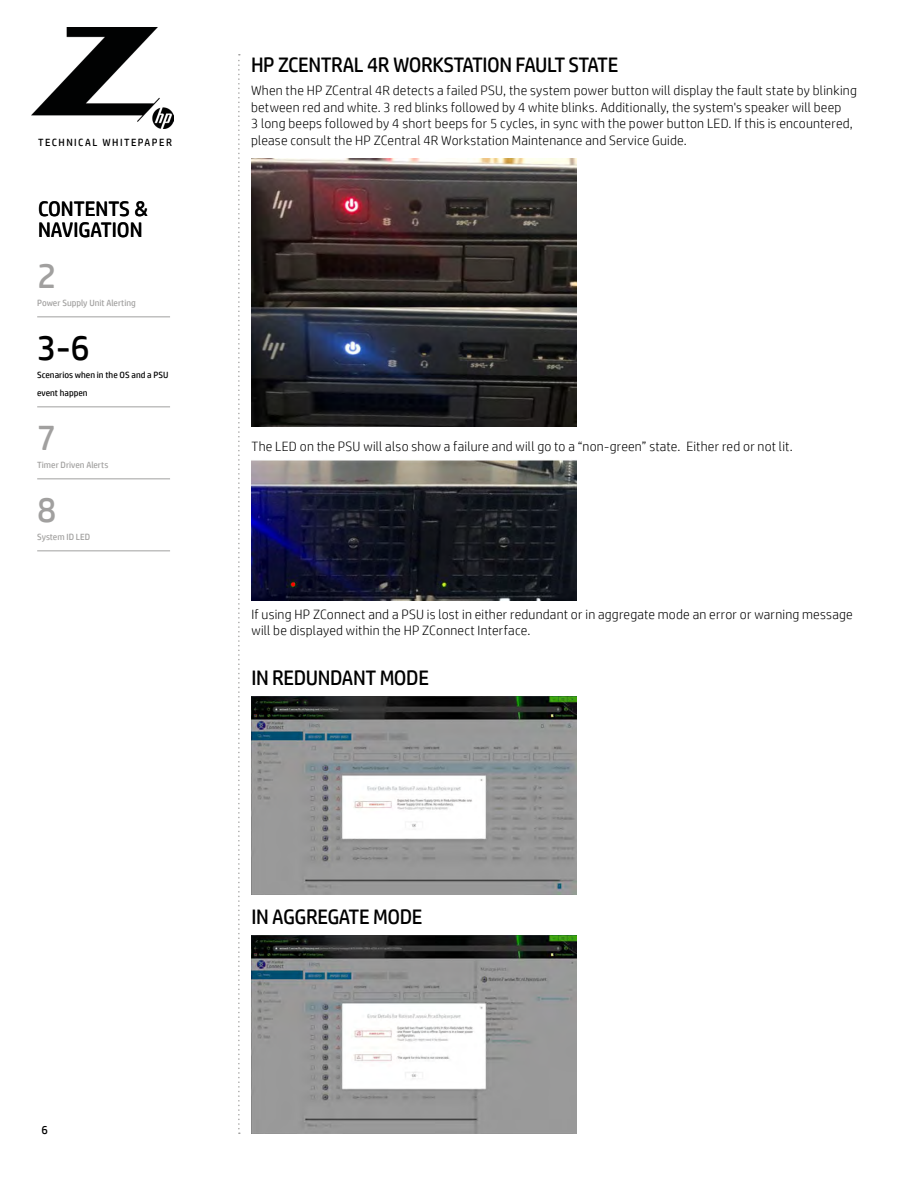
<style>
.page{position:relative;width:918px;height:1188px;background:#fff}
.page>*{position:absolute;margin:0;border:0;box-sizing:border-box;transform-origin:0 0}
.t1{font:36px "HP Simplified";color:#a1a09f}
.t2{font:36px "HP Simplified";color:#000}
.t3{font:21px "HP Simplified";letter-spacing:-.02em;color:#000}
.t4{font:21px/21px "HP Simplified";color:#000}
.t5{font:300 13.5px/16.5px "HP Simplified";letter-spacing:.015em;color:#000}
.t6{font:12px "HP Simplified";color:#000}
.t7{font:10.5px "HP Simplified";letter-spacing:.14em;color:#000}
.t8{font:9px "HP Simplified";color:#a1a09f}
.t9{font:9px/18px "HP Simplified";color:#000}
</style>
<div class="page">
<img style="left:32px;top:28px;width:141px;height:101px">
<svg style="left:238px;top:54px;width:2px;height:1080px"></svg>
<img style="left:252px;top:460px;width:325px;height:141px">
<img style="left:252px;top:697px;width:325px;height:198px">
<img style="left:252px;top:936px;width:325px;height:198px">
<img style="left:251px;top:159px;width:326px;height:267px">
<hr style="left:37px;top:317px;width:133px;height:1px;background:#a1a09f">
<hr style="left:37px;top:407px;width:133px;height:1px;background:#a1a09f">
<hr style="left:37px;top:479px;width:133px;height:1px;background:#a1a09f">
<hr style="left:37px;top:551px;width:133px;height:1px;background:#a1a09f">
<p class="t7" style="left:38px;top:135px;width:135px">TECHNICAL WHITEPAPER</p>
<h2 class="t4" style="left:38px;top:198px;width:111px">CONTENTS &amp;<br>NAVIGATION</h2>
<h1 class="t1" style="left:37px;top:252px;width:21px">2</h1>
<p class="t8" style="left:37px;top:297px;width:100px">Power Supply Unit Alerting</p>
<h1 class="t2" style="left:37px;top:324px;width:54px">3-6</h1>
<p class="t9" style="left:37px;top:366px;width:133px">Scenarios when in the OS and a PSU event happen</p>
<h1 class="t1" style="left:37px;top:414px;width:21px">7</h1>
<p class="t8" style="left:37px;top:459px;width:73px">Timer Driven Alerts</p>
<h1 class="t1" style="left:37px;top:486px;width:21px">8</h1>
<p class="t8" style="left:37px;top:531px;width:55px">System ID LED</p>
<h2 class="t3" style="left:251px;top:51px;width:369px">HP ZCENTRAL 4R WORKSTATION FAULT STATE</h2>
<p class="t5" style="left:251px;top:82px;width:607px">When the HP ZCentral 4R detects a failed PSU, the system power button will display the fault state by blinking between red and white. 3 red blinks followed by 4 white blinks. Additionally, the system's speaker will beep<br>3 long beeps followed by 4 short beeps for 5 cycles, in sync with the power button LED. If this is encountered, please consult the HP ZCentral 4R Workstation Maintenance and Service Guide.</p>
<p class="t5" style="left:252px;top:438px;width:543px">The LED on the PSU will also show a failure and will go to a “non-green” state. Either red or not lit.</p>
<p class="t5" style="left:252px;top:605px;width:603px">If using HP ZConnect and a PSU is lost in either redundant or in aggregate mode an error or warning message will be displayed within the HP ZConnect Interface.</p>
<h2 class="t3" style="left:252px;top:664px;width:179px">IN REDUNDANT MODE</h2>
<p class="t6" style="left:41px;top:1122px;width:8px">6</p>
<h2 class="t3" style="left:252px;top:903px;width:172px">IN AGGREGATE MODE</h2>
</div>
